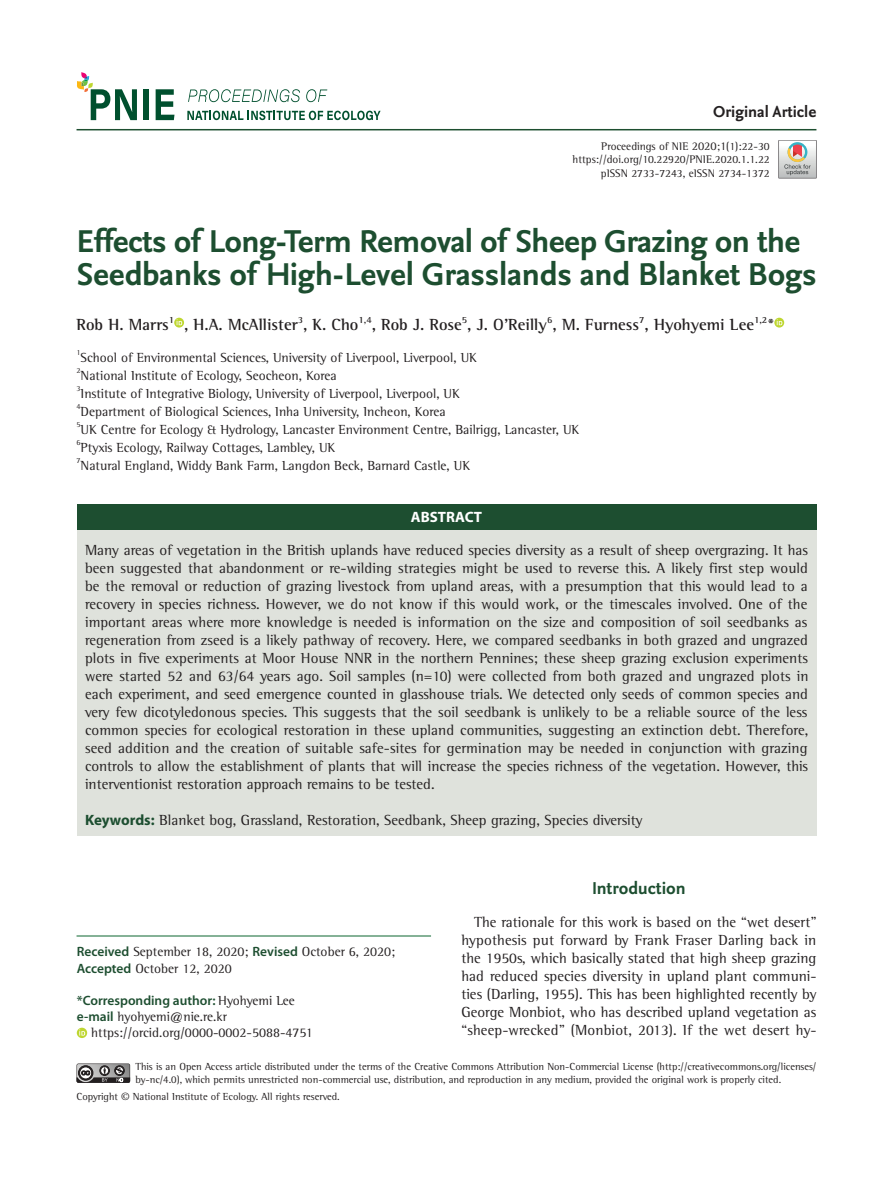
<style>
.page{position:relative;width:893px;height:1191px;background:#fff}
.page>*{position:absolute;margin:0;border:0;box-sizing:border-box;transform-origin:0 0}
.t1{font:700 33px/33px "Nexus Sans";letter-spacing:-.01em;color:#1d4e30}
.t2{font:700 18px "Nexus Sans";color:#1d4e30}
.t3{font:700 16.5px "Rotis Semi Serif Std";color:#231f20}
.t4{font:700 16.5px "Nexus Sans";color:#231f20}
.t5{font:15px/18px "Rotis Semi Serif Std";color:#231f20;text-align:justify}
.t6{font:700 15px "Myriad Pro";color:#fff}
.t7{font:13.5px/16.2px "Rotis Semi Serif Std";color:#231f20}
.t8{font:600 13.5px "Myriad Pro";color:#1d4e30}
.t9{font:11.25px/13.8px "Rotis Semi Serif Std";color:#231f20;text-align:right}
.t10{font:10.5px/12.6px "Rotis Semi Serif Std";color:#231f20}
.t11{font:700 9.6px "Rotis Semi Serif Std";color:#231f20}
.t12{font:7.8px "Rotis Semi Serif Std";color:#231f20}
.s1{font-size:12px}
.s2{font-family:"Myriad Pro";font-weight:700;color:#1d4e30}
.s3{font-family:"Myriad Pro";font-weight:600;color:#1d4e30}
.s4{font-family:"Rotis Semi Serif Std";font-weight:400;color:#231f20}
.s5{font-family:"Utopia"}
</style>
<div class="page">
<svg style="left:174px;top:318px;width:10px;height:9px"></svg>
<svg style="left:177px;top:319px;width:5px;height:6px"></svg>
<svg style="left:774px;top:318px;width:10px;height:9px"></svg>
<svg style="left:777px;top:319px;width:5px;height:6px"></svg>
<svg style="left:77px;top:1063px;width:53px;height:19px"></svg>
<div style="left:77px;top:504px;width:739px;height:332px;background:#dfe2dc"></div>
<div style="left:77px;top:504px;width:739px;height:26px;background:#1d4e30"></div>
<hr style="left:77px;top:129px;width:739px;height:1px;background:#1d4e30">
<div style="left:778px;top:140px;width:39px;height:38px;border:1px solid #888688"></div>
<svg style="left:778px;top:140px;width:38px;height:38px"></svg>
<svg style="left:77px;top:1027px;width:10px;height:11px"></svg>
<svg style="left:79px;top:1029px;width:6px;height:6px"></svg>
<hr style="left:77px;top:935px;width:354px;height:1px;background:#186d39">
<svg style="left:188px;top:89px;width:112px;height:13px"></svg>
<svg style="left:306px;top:89px;width:21px;height:13px"></svg>
<svg style="left:187px;top:111px;width:194px;height:9px"></svg>
<div style="left:144px;top:89px;width:5px;height:31px;background:#00502e"></div>
<svg style="left:156px;top:89px;width:18px;height:31px"></svg>
<svg style="left:77px;top:72px;width:60px;height:48px"></svg>
<p class="t4" style="left:713px;top:101px;width:105px">Original Article</p>
<p class="t9" style="left:573px;top:139px;width:199px">Proceedings of NIE <span class="s1">2020</span>;<span class="s1">1</span>(1):22-30 https://doi.org/10.22920/PNIE.2020.1.1.22 pISSN 2733-7243, eISSN 2734-1372</p>
<h1 class="t1" style="left:77px;top:225px;width:742px">Effects of Long-Term Removal of Sheep Grazing on the<br>Seedbanks of High-Level Grasslands and Blanket Bogs</h1>
<p class="t3" style="left:77px;top:315px;width:94px">Rob H. Marrs</p>
<p class="t11" style="left:169px;top:314px;width:7px">1</p>
<p class="t3" style="left:184px;top:315px;width:176px">, H.A. McAllister , K. Cho</p>
<p class="t11" style="left:298px;top:314px;width:7px">3</p>
<p class="t11" style="left:359px;top:314px;width:15px">1,4</p>
<p class="t3" style="left:372px;top:315px;width:384px">, Rob J. Rose , J. O’Reilly , M. Furness , Hyohyemi Lee</p>
<p class="t11" style="left:462px;top:314px;width:7px">5</p>
<p class="t11" style="left:547px;top:314px;width:7px">6</p>
<p class="t11" style="left:639px;top:314px;width:7px">7</p>
<p class="t11" style="left:754px;top:314px;width:15px">1,2</p>
<p class="t3" style="left:767px;top:315px;width:9px">*</p>
<p class="t12" style="left:77px;top:348px;width:6px">1</p>
<p class="t7" style="left:81px;top:349px;width:398px">School of Environmental Sciences, University of Liverpool, Liverpool, UK</p>
<p class="t12" style="left:77px;top:366px;width:6px">2</p>
<p class="t7" style="left:81px;top:367px;width:258px">National Institute of Ecology, Seocheon, Korea</p>
<p class="t12" style="left:77px;top:384px;width:6px">3</p>
<p class="t7" style="left:81px;top:385px;width:381px">Institute of Integrative Biology, University of Liverpool, Liverpool, UK</p>
<p class="t12" style="left:77px;top:402px;width:6px">4</p>
<p class="t7" style="left:81px;top:403px;width:366px">Department of Biological Sciences, Inha University, Incheon, Korea</p>
<p class="t12" style="left:77px;top:420px;width:6px">5</p>
<p class="t7" style="left:81px;top:421px;width:500px">UK Centre for Ecology &amp; Hydrology, Lancaster Environment Centre, Bailrigg, Lancaster, UK</p>
<p class="t12" style="left:77px;top:438px;width:6px">6</p>
<p class="t7" style="left:81px;top:439px;width:256px">Ptyxis Ecology, Railway Cottages, Lambley, UK</p>
<p class="t12" style="left:77px;top:456px;width:6px">7</p>
<p class="t7" style="left:81px;top:457px;width:391px">Natural England, Widdy Bank Farm, Langdon Beck, Barnard Castle, UK</p>
<p class="t6" style="left:411px;top:507px;width:73px">ABSTRACT</p>
<p class="t5" style="left:85px;top:541px;width:725px">Many areas of vegetation in the British uplands have reduced species diversity as a result of sheep overgrazing. It has been suggested that abandonment or re-wilding strategies might be used to reverse this. A likely first step would be the removal or reduction of grazing livestock from upland areas, with a presumption that this would lead to a recovery in species richness. However, we do not know if this would work, or the timescales involved. One of the important areas where more knowledge is needed is information on the size and composition of soil seedbanks as regeneration from zseed is a likely pathway of recovery. Here, we compared seedbanks in both grazed and ungrazed plots in five experiments at Moor House NNR in the northern Pennines; these sheep grazing exclusion experiments were started 52 and 63/64 years ago. Soil samples (n=10) were collected from both grazed and ungrazed plots in each experiment, and seed emergence counted in glasshouse trials. We detected only seeds of common species and very few dicotyledonous species. This suggests that the soil seedbank is unlikely to be a reliable source of the less common species for ecological restoration in these upland communities, suggesting an extinction debt. Therefore, seed addition and the creation of suitable safe-sites for germination may be needed in conjunction with grazing controls to allow the establishment of plants that will increase the species richness of the vegetation. However, this interventionist restoration approach remains to be tested.</p>
<p class="t5" style="left:85px;top:811px;width:559px"><span class="s2">Keywords:</span> Blanket bog, Grassland, Restoration, Seedbank, Sheep grazing, Species diversity</p>
<p class="t7" style="left:77px;top:943px;width:320px"><span class="s3">Received</span> September 18, 2020; <span class="s3">Revised</span> October 6, 2020;<br><span class="s3">Accepted</span> October 12, 2020</p>
<p class="t8" style="left:77px;top:991px;width:220px">*Corresponding author: <span class="s4">Hyohyemi Lee</span></p>
<p class="t7" style="left:91px;top:1008px;width:223px;text-indent:-14px"><span class="s3">e-mail</span> hyohyemi@nie.re.kr https://orcid.org/0000-0002-5088-4751</p>
<p class="t2" style="left:592px;top:876px;width:95px">Introduction</p>
<p class="t5" style="left:461px;top:913px;width:357px;text-indent:13px">The rationale for this work is based on the “wet desert” hypothesis put forward by Frank Fraser Darling back in the 1950s, which basically stated that high sheep grazing had reduced species diversity in upland plant communi&shy;ties (Darling, 1955). This has been highlighted recently by George Monbiot, who has described upland vegetation as “sheep-wrecked” (Monbiot, 2013). If the wet desert hy-</p>
<p class="t10" style="left:135px;top:1060px;width:682px">This is an Open Access article distributed under the terms of the Creative Commons Attribution Non-Commercial License (http://creativecommons.org/licenses/ by-nc/4.0), which permits unrestricted non-commercial use, distribution, and reproduction in any medium, provided the original work is properly cited.</p>
<p class="t10" style="left:77px;top:1090px;width:265px">Copyright <span class="s5">©</span> National Institute of Ecology. All rights reserved.</p>
</div>
